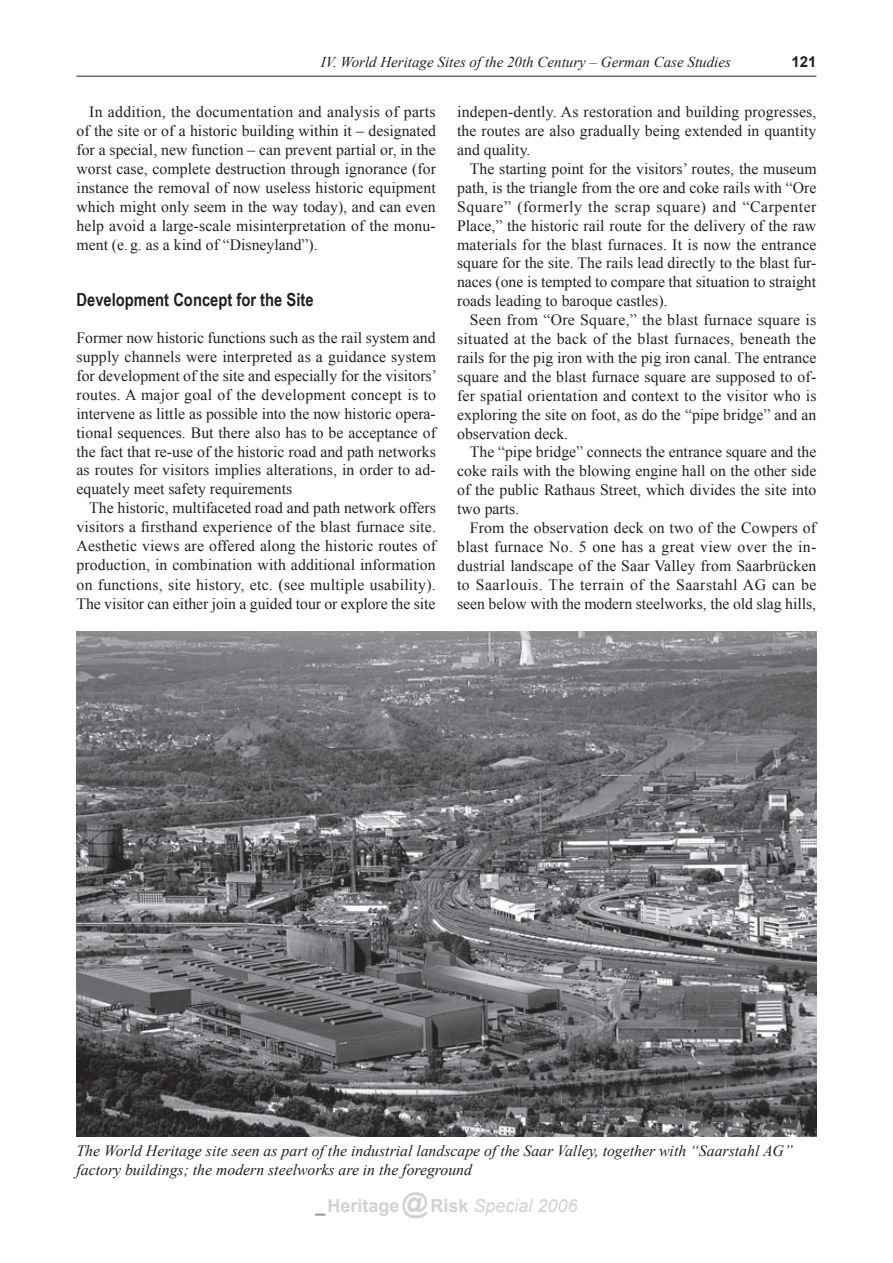
<style>
.page{position:relative;width:893px;height:1263px;background:#fff}
.page>*{position:absolute;margin:0;border:0;box-sizing:border-box;transform-origin:0 0}
.t1{font:700 18px "Arial Narrow";color:#231f20}
.t2{font:700 18px "Arial";color:#d1d2d4}
.t3{font:15.75px/18.9px "Times New Roman";letter-spacing:.005em;color:#231f20;text-align:justify}
.t4{font:italic 15.75px/18.9px "Times New Roman";color:#231f20}
.t5{font:italic 15px "Times New Roman";color:#231f20}
.t6{font:700 15px "Arial";color:#231f20}
.s1{font-size:16.5px}
.s2{color:#343092}
.s3{color:#939598}
.s4{font-size:27px}
.s5{font-weight:400;font-style:italic}
</style>
<div class="page">
<hr style="left:77px;top:76px;width:739px;height:1px;background:#231f20">
<img style="left:77px;top:631px;width:739px;height:505px">
<p class="t5" style="left:321px;top:51px;width:411px">IV. World Heritage Sites of the 20th Century – German Case Studies</p>
<p class="t6" style="left:791px;top:52px;width:27px">121</p>
<p class="t3" style="left:77px;top:102px;width:361px;text-indent:13px">In addition, the documentation and analysis of parts of the site or of a historic building within it – designated for a special, new function – can prevent partial or, in the worst case, complete destruction through ignorance (for instance the removal of now useless historic equipment which might only seem in the way today), and can even help avoid a large-scale misinterpretation of the monu&shy;ment (e.g. as a kind of “Disneyland”).</p>
<p class="t1" style="left:77px;top:286px;width:239px">Development Concept for the Site</p>
<p class="t3" style="left:77px;top:328px;width:362px">Former now historic functions such as the rail system and supply channels were interpreted as a guidance system for development of the site and especially for the visitors’ routes. A major goal of the development concept is to intervene as little as possible into the now historic opera&shy;tional sequences. But there also has to be acceptance of the fact that re-use of the historic road and path networks as routes for visitors implies alterations, in order to ad&shy;equately meet safety requirements</p>
<p class="t3" style="left:77px;top:498px;width:361px;text-indent:13px">The historic, multifaceted road and path network offers visitors a firsthand experience of the blast furnace site.<br>Aesthetic views are offered along the historic routes of production, in combination with additional information on functions, site history, etc. <span class="s1">(</span>see multiple usability).<br>The visitor can either join a guided tour or explore the site</p>
<p class="t3" style="left:457px;top:102px;width:361px">indepen-dently. As restoration and building progresses, the routes are also gradually being extended in quantity and quality.</p>
<p class="t3" style="left:457px;top:159px;width:361px;text-indent:13px">The starting point for the visitors’ routes, the museum path, is the triangle from the ore and coke rails with “Ore Square” (formerly the scrap square) and “Carpenter Place,” the historic rail route for the delivery of the raw materials for the blast furnaces. It is now the entrance square for the site. The rails lead directly to the blast fur&shy;naces (one is tempted to compare that situation to straight roads leading to baroque castles).</p>
<p class="t3" style="left:457px;top:310px;width:361px;text-indent:13px">Seen from “Ore Square,” the blast furnace square is situated at the back of the blast furnaces, beneath the rails for the pig iron with the pig iron canal<span class="s2">.</span> The entrance square and the blast furnace square are supposed to of&shy;fer spatial orientation and context to the visitor who is exploring the site on foot, as do the “pipe bridge” and an observation deck.</p>
<p class="t3" style="left:457px;top:442px;width:361px;text-indent:13px">The “pipe bridge” connects the entrance square and the coke rails with the blowing engine hall on the other side of the public Rathaus Street, which divides the site into two parts.</p>
<p class="t3" style="left:457px;top:518px;width:361px;text-indent:13px">From the observation deck on two of the Cowpers of blast furnace No. 5 one has a great view over the in&shy;dustrial landscape of the Saar Valley from Saarbrücken to Saarlouis. The terrain of the Saarstahl AG can be seen below with the modern steelworks, the old slag hills,</p>
<p class="t4" style="left:77px;top:1141px;width:718px">The World Heritage site seen as part of the industrial landscape of the Saar Valley, together with “Saarstahl AG” factory buildings; the modern steelworks are in the foreground</p>
<p class="t2" style="left:315px;top:1194px;width:264px"><span class="s3">_</span> Heritage <span class="s4">@</span> Risk <span class="s5">Special 2006</span></p>
</div>
